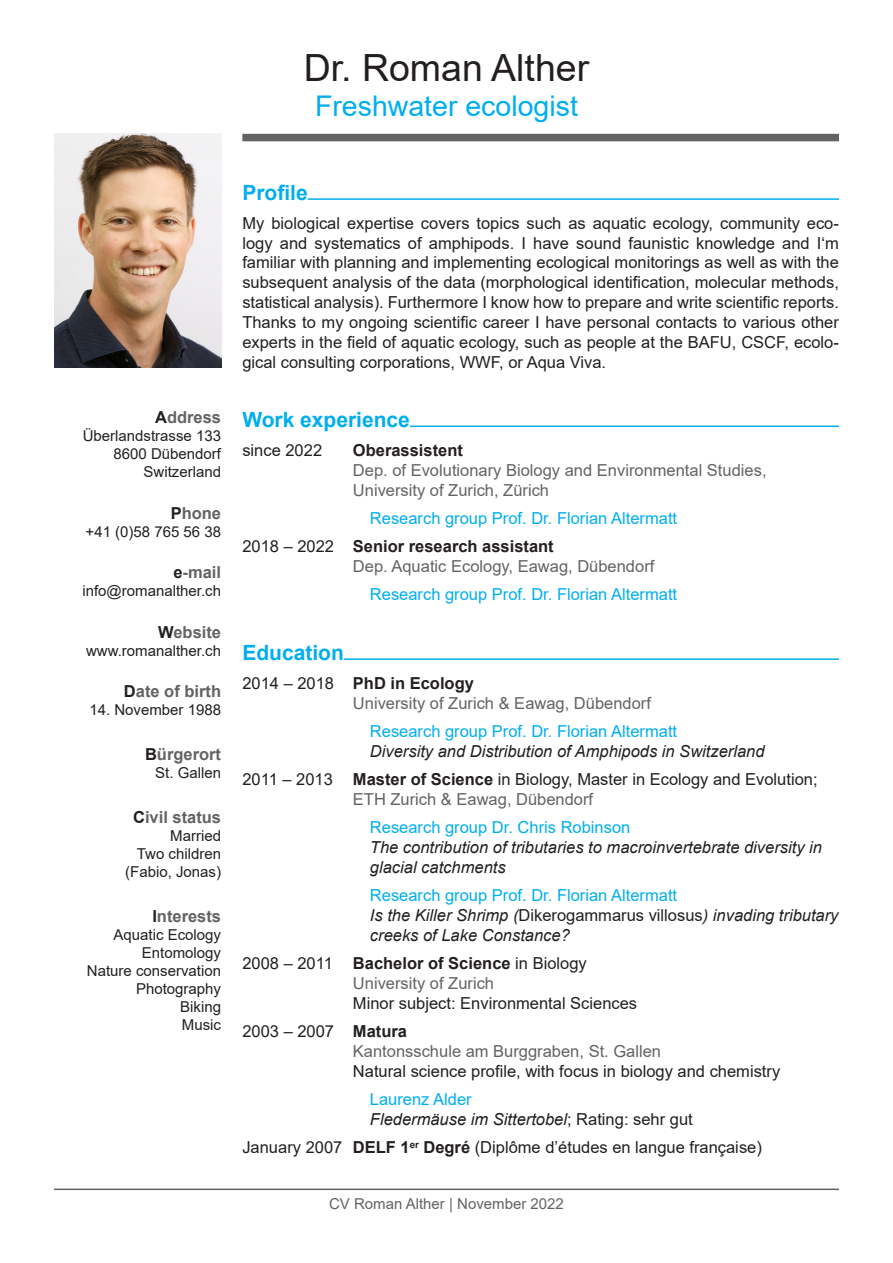
<style>
.page{position:relative;width:893px;height:1263px;background:#fff}
.page>*{position:absolute;margin:0;border:0;box-sizing:border-box;transform-origin:0 0}
.t1{font:37.5px "Arial";color:#231f20}
.t2{font:28.5px "Arial";color:#00aeef}
.t3{font:700 21px "Arial";color:#00aeef}
.t4{font:16.5px/19.8px "Arial";color:#231f20}
.t5{font:italic 16.5px/19.8px "Arial";color:#231f20}
.t6{font:16.5px/19.8px "Arial";color:#636366}
.t7{font:16.5px "Arial";color:#00aeef}
.t8{font:700 16.5px "Arial";color:#636366}
.t9{font:15px/18px "Arial";color:#231f20;text-align:right}
.t10{font:15px "Arial";color:#636366}
.s1{color:#231f20}
.s2{font-weight:700;color:#231f20}
.s3{font-style:normal;color:#00aeef}
.s4{font-weight:700}
.s5{color:#636366}
.s6{font-style:normal}
</style>
<div class="page">
<hr style="left:54px;top:1188px;width:785px;height:2px;background:#636366">
<hr style="left:344px;top:658px;width:495px;height:2px;background:#00aeef">
<hr style="left:308px;top:198px;width:531px;height:2px;background:#00aeef">
<div style="left:242px;top:134px;width:597px;height:7px;background:#636366"></div>
<hr style="left:410px;top:425px;width:429px;height:2px;background:#00aeef">
<img style="left:54px;top:133px;width:167px;height:234px">
<p class="t1" style="left:304px;top:42px;width:287px">Dr. Roman Alther</p>
<p class="t2" style="left:315px;top:86px;width:264px">Freshwater ecologist</p>
<p class="t8" style="left:155px;top:406px;width:68px"><span class="s1">A</span>ddress</p>
<p class="t9" style="left:83px;top:427px;width:140px">Überlandstrasse 133</p>
<p class="t9" style="left:114px;top:445px;width:109px">8600 Dübendorf</p>
<p class="t9" style="left:144px;top:463px;width:79px">Switzerland</p>
<p class="t8" style="left:171px;top:501px;width:52px"><span class="s1">P</span>hone</p>
<p class="t9" style="left:86px;top:522px;width:137px">+41 (0)58 765 56 38</p>
<p class="t8" style="left:173px;top:561px;width:49px"><span class="s1">e</span>-mail</p>
<p class="t9" style="left:82px;top:582px;width:140px">info@romanalther.ch</p>
<p class="t8" style="left:158px;top:620px;width:64px"><span class="s1">W</span>ebsite</p>
<p class="t9" style="left:86px;top:641px;width:137px">www.romanalther.ch</p>
<p class="t8" style="left:124px;top:680px;width:99px"><span class="s1">D</span>ate of birth</p>
<p class="t9" style="left:89px;top:701px;width:133px">14. November 1988</p>
<p class="t8" style="left:145px;top:743px;width:78px"><span class="s1">B</span>ürgerort</p>
<p class="t9" style="left:155px;top:764px;width:67px">St. Gallen</p>
<p class="t8" style="left:133px;top:806px;width:90px"><span class="s1">C</span>ivil status</p>
<p class="t9" style="left:170px;top:827px;width:52px">Married</p>
<p class="t9" style="left:125px;top:845px;width:97px">Two children (Fabio, Jonas)</p>
<p class="t8" style="left:152px;top:905px;width:70px"><span class="s1">I</span>nterests</p>
<p class="t9" style="left:114px;top:926px;width:109px">Aquatic Ecology</p>
<p class="t9" style="left:142px;top:944px;width:81px">Entomology</p>
<p class="t9" style="left:87px;top:962px;width:136px">Nature conservation</p>
<p class="t9" style="left:136px;top:980px;width:87px">Photography</p>
<p class="t9" style="left:180px;top:998px;width:42px">Biking</p>
<p class="t9" style="left:182px;top:1016px;width:41px">Music</p>
<p class="t3" style="left:242px;top:178px;width:67px">Profile</p>
<p class="t4" style="left:242px;top:213px;width:598px;text-align:justify">My biological expertise covers topics such as aquatic ecology, community eco&shy;logy and systematics of amphipods. I have sound faunistic knowledge and I‘m familiar with planning and implementing ecological monitorings as well as with the subsequent analysis of the data (morphological identification, molecular methods, statistical analysis). Furthermore I know how to prepare and write scientific reports.<br>Thanks to my ongoing scientific career I have personal contacts to various other experts in the field of aquatic ecology, such as people at the BAFU, CSCF, ecolo&shy;gical consulting corporations, WWF, or Aqua Viva.</p>
<p class="t3" style="left:242px;top:405px;width:169px">Work experience</p>
<p class="t4" style="left:242px;top:440px;width:81px">since 2022</p>
<p class="t6" style="left:353px;top:440px;width:415px"><span class="s2">Oberassistent<br></span>Dep. of Evolutionary Biology and Environmental Studies,<br>University of Zurich, Zürich</p>
<p class="t7" style="left:370px;top:507px;width:309px">Research group Prof. Dr. Florian Altermatt</p>
<p class="t6" style="left:353px;top:536px;width:303px"><span class="s2">Senior research assistant<br></span>Dep. Aquatic Ecology, Eawag, Dübendorf</p>
<p class="t7" style="left:370px;top:583px;width:309px">Research group Prof. Dr. Florian Altermatt</p>
<p class="t4" style="left:242px;top:536px;width:93px">2018 – 2022</p>
<p class="t3" style="left:242px;top:638px;width:103px">Education</p>
<p class="t4" style="left:242px;top:673px;width:93px">2014 – 2018</p>
<p class="t4" style="left:242px;top:769px;width:92px">2011 – 2013</p>
<p class="t4" style="left:242px;top:953px;width:92px">2008 – 2011</p>
<p class="t4" style="left:242px;top:1021px;width:93px">2003 – 2007</p>
<p class="t4" style="left:242px;top:1137px;width:101px">January 2007</p>
<p class="t6" style="left:353px;top:673px;width:300px"><span class="s2">PhD in Ecology<br></span>University of Zurich &amp; Eawag, Dübendorf</p>
<p class="t5" style="left:370px;top:722px;width:396px"><span class="s3">Research group Prof. Dr. Florian Altermatt<br></span>Diversity and Distribution of Amphipods in Switzerland</p>
<p class="t4" style="left:353px;top:769px;width:466px"><span class="s4">Master of Science</span> in Biology, Master in Ecology and Evolution;<br><span class="s5">ETH Zurich &amp; Eawag, Dübendorf</span></p>
<p class="t5" style="left:370px;top:818px;width:454px"><span class="s3">Research group Dr. Chris Robinson<br></span>The contribution of tributaries to macroinvertebrate diversity in glacial catchments</p>
<p class="t5" style="left:370px;top:886px;width:470px"><span class="s3">Research group Prof. Dr. Florian Altermatt<br></span>Is the Killer Shrimp (<span class="s6">Dikerogammarus villosus</span>) invading tributary creeks of Lake Constance?</p>
<p class="t4" style="left:353px;top:953px;width:286px"><span class="s4">Bachelor of Science</span> in Biology<br><span class="s5">University of Zurich<br></span>Minor subject: Environmental Sciences</p>
<p class="t4" style="left:353px;top:1021px;width:429px"><span class="s4">Matura<br></span><span class="s5">Kantonsschule am Burggraben, St. Gallen<br></span>Natural science profile, with focus in biology and chemistry</p>
<p class="t5" style="left:370px;top:1089px;width:324px"><span class="s3">Laurenz Alder<br></span>Fledermäuse im Sittertobel<span class="s6">; Rating: sehr gut</span></p>
<p class="t4" style="left:353px;top:1137px;width:410px"><span class="s4">DELF 1</span><sup>er</sup> <span class="s4">Degré</span> (Diplôme d’études en langue française)</p>
<p class="t10" style="left:329px;top:1193px;width:236px">CV Roman Alther | November 2022</p>
</div>
